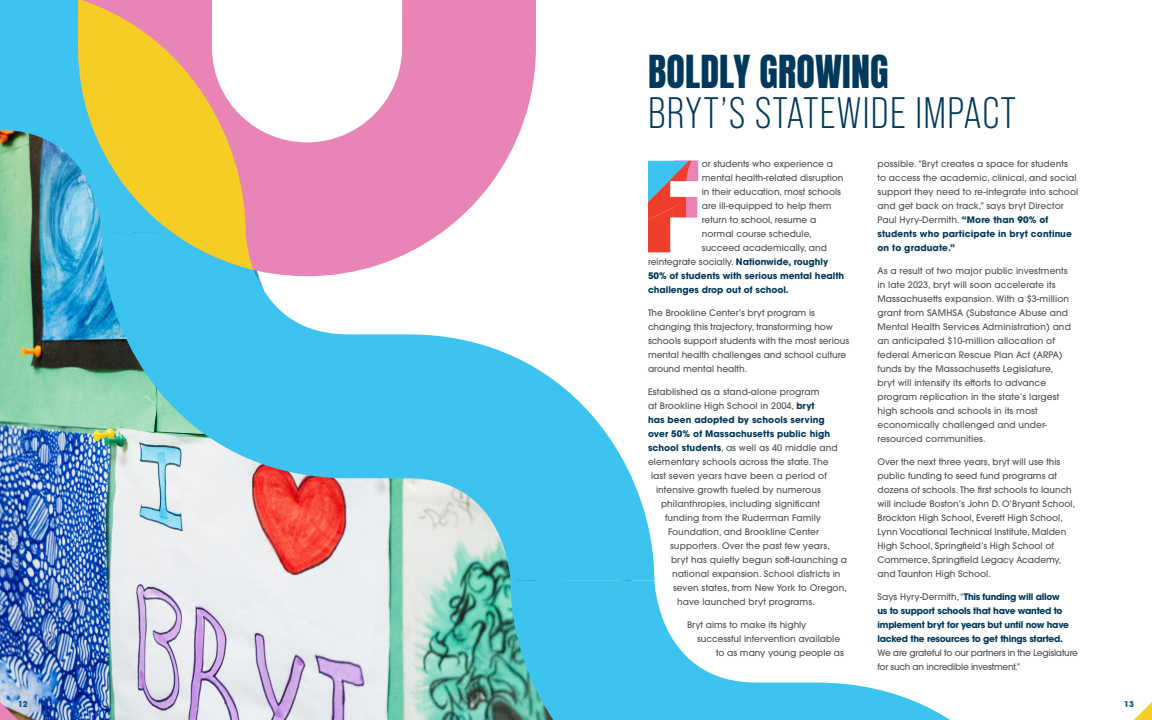
<style>
.page{position:relative;width:1152px;height:720px;background:#fff}
.page>*{position:absolute;margin:0;border:0;box-sizing:border-box;transform-origin:0 0}
.Sections{font:44px "Bebas Neue Pro";letter-spacing:.03em;color:#00395c}
.Sections-2{font:38px "Anton";letter-spacing:.005em;color:#00395c}
.t1{font:500 9px/14px "ITC Avant Garde Pro";letter-spacing:.01em;color:#535659}
.t2{font:700 9px/14px "ITC Avant Garde Pro";letter-spacing:-.01em;color:#00395c}
.t3{font:700 9px "ITC Avant Garde Pro";letter-spacing:.01em;color:#00395c}
.t4{font:700 8px "ITC Avant Garde Pro";color:#0d5193}
.s1{font-weight:700;color:#00395c}
.s2{font-weight:500;color:#535659}
</style>
<div class="page">
<svg style="left:1133px;top:702px;width:19px;height:18px"></svg>
<img style="left:0;top:232px;width:510px;height:488px">
<svg style="left:102px;top:276px;width:552px;height:304px;fill:#3dc3ef"></svg>
<svg style="left:510px;top:580px;width:440px;height:140px"></svg>
<svg style="left:0;top:0;width:78px;height:232px;fill:#3dc3ef"></svg>
<svg style="left:78px;top:0;width:458px;height:276px;fill:#e984b6"></svg>
<svg style="left:78px;top:0;width:176px;height:270px;fill:#f4cd25"></svg>
<svg style="left:0;top:702px;width:18px;height:18px"></svg>
<svg style="left:648px;top:161px;width:50px;height:92px"></svg>
<p class="t4" style="left:18px;top:699px;width:11px">12</p>
<p class="Sections-2" style="left:648px;top:52px;width:242px">BOLDLY GROWING</p>
<p class="Sections" style="left:648px;top:88px;width:370px">BRYT’S STATEWIDE IMPACT</p>
<p class="t1" style="left:702px;top:157px;width:133px">or students who experience a</p>
<p class="t1" style="left:702px;top:171px;width:143px">mental health-related disruption</p>
<p class="t1" style="left:702px;top:185px;width:141px">in their education, most schools</p>
<p class="t1" style="left:702px;top:199px;width:131px">are ill-equipped to help them</p>
<p class="t1" style="left:702px;top:213px;width:116px">return to school, resume a</p>
<p class="t1" style="left:702px;top:227px;width:111px">normal course schedule,</p>
<p class="t1" style="left:702px;top:241px;width:127px">succeed academically, and</p>
<p class="t1" style="left:648px;top:255px;width:182px">reintegrate socially. <span class="s1">Nationwide, roughly</span></p>
<p class="t2" style="left:648px;top:269px;width:198px">50% of students with serious mental health</p>
<p class="t2" style="left:648px;top:283px;width:142px">challenges drop out of school.</p>
<p class="t1" style="left:648px;top:306px;width:203px">The Brookline Center’s bryt program is changing this trajectory, transforming how schools support students with the most serious mental health challenges and school culture around mental health.</p>
<p class="t1" style="left:648px;top:385px;width:173px">Established as a stand-alone program</p>
<p class="t1" style="left:648px;top:399px;width:168px">at Brookline High School in 2004, <span class="s1">bryt</span></p>
<p class="t3" style="left:648px;top:414px;width:178px">has been adopted by schools serving</p>
<p class="t3" style="left:648px;top:428px;width:184px">over 50% of Massachusetts public high</p>
<p class="t1" style="left:648px;top:441px;width:191px"><span class="s1">school students</span>, as well as 40 middle and</p>
<p class="t1" style="left:648px;top:455px;width:182px">elementary schools across the state. The</p>
<p class="t1" style="left:651px;top:469px;width:177px">last seven years have been a period of</p>
<p class="t1" style="left:656px;top:483px;width:166px">intensive growth fueled by numerous</p>
<p class="t1" style="left:661px;top:497px;width:160px">philanthropies, including significant</p>
<p class="t1" style="left:665px;top:511px;width:158px">funding from the Ruderman Family</p>
<p class="t1" style="left:668px;top:525px;width:153px">Foundation, and Brookline Center</p>
<p class="t1" style="left:670px;top:539px;width:161px">supporters. Over the past few years,</p>
<p class="t1" style="left:671px;top:553px;width:178px">bryt has quietly begun soft-launching a</p>
<p class="t1" style="left:672px;top:567px;width:170px">national expansion. School districts in</p>
<p class="t1" style="left:673px;top:581px;width:175px">seven states, from New York to Oregon,</p>
<p class="t1" style="left:677px;top:595px;width:140px">have launched bryt programs.</p>
<p class="t1" style="left:687px;top:618px;width:121px">Bryt aims to make its highly</p>
<p class="t1" style="left:697px;top:632px;width:145px">successful intervention available</p>
<p class="t1" style="left:716px;top:646px;width:130px">to as many young people as</p>
<p class="t1" style="left:878px;top:157px;width:202px">possible. “Bryt creates a space for students to access the academic, clinical, and social support they need to re-integrate into school and get back on track,” says bryt Director Paul Hyry-Dermith. <span class="s1">“More than 90% of students who participate in bryt continue on to graduate.”</span></p>
<p class="t1" style="left:878px;top:264px;width:195px">As a result of two major public investments in late 2023, bryt will soon accelerate its Massachusetts expansion. With a $3-million grant from SAMHSA (Substance Abuse and Mental Health Services Administration) and an anticipated $10-million allocation of federal American Rescue Plan Act (ARPA) funds by the Massachusetts Legislature, bryt will intensify its efforts to advance program replication in the state’s largest high schools and schools in its most economically challenged and under&shy;resourced communities.</p>
<p class="t1" style="left:878px;top:455px;width:199px">Over the next three years, bryt will use this public funding to seed fund programs at dozens of schools. The first schools to launch will include Boston’s John D. O’Bryant School, Brockton High School, Everett High School, Lynn Vocational Technical Institute, Malden High School, Springfield’s High School of Commerce, Springfield Legacy Academy, and Taunton High School.</p>
<p class="t2" style="left:878px;top:590px;width:202px"><span class="s2">Says Hyry-Dermith, “</span>This funding will allow<br>us to support schools that have wanted to implement bryt for years but until now have lacked the resources to get things started.<br><span class="s2">We are grateful to our partners in the Legislature for such an incredible investment.”</span></p>
<p class="t4" style="left:1124px;top:699px;width:11px">13</p>
</div>
